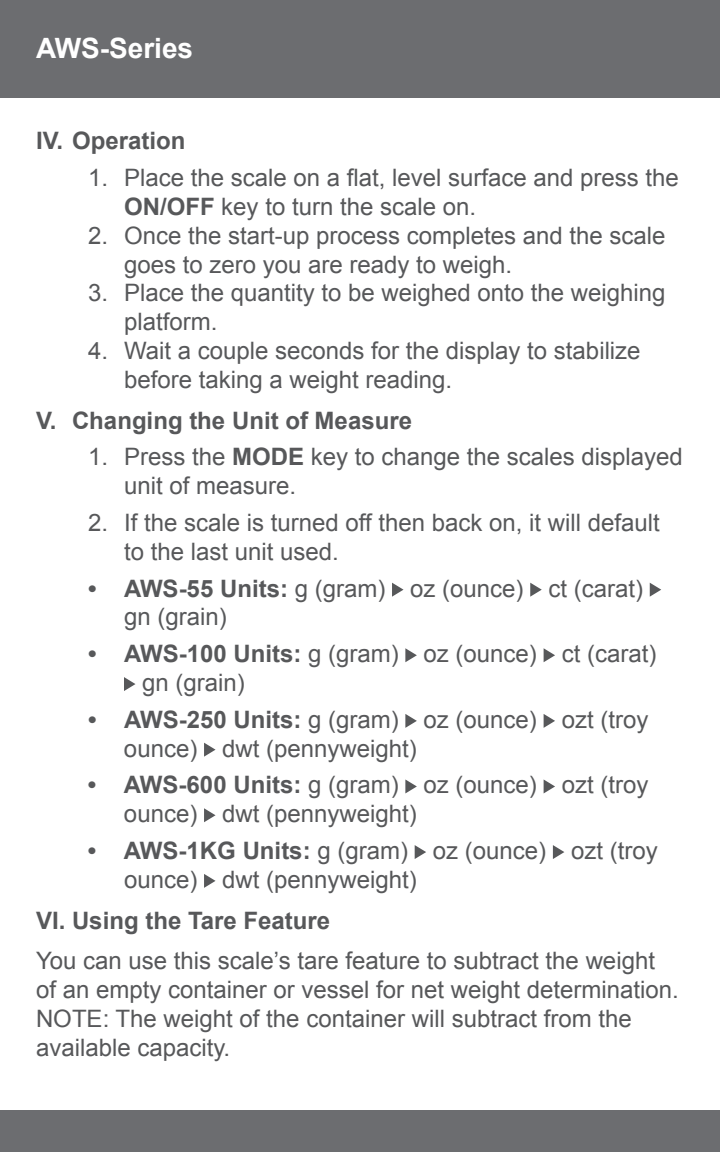
<style>
.page{position:relative;width:720px;height:1152px;background:#fff}
.page>*{position:absolute;margin:0;border:0;box-sizing:border-box;transform-origin:0 0}
.t1{font:700 28px "Arial";color:#fff}
.Instruction_List{font:24px/28.8px "Arial";color:#57585a}
.Plain{font:24px/28.8px "Arial";color:#57585a}
.Instruction_Header{font:700 24px "Arial";color:#57585a}
.s1{font-weight:700}
</style>
<div class="page">
<div style="left:0;top:1111px;width:720px;height:41px;background:#6c6d70"></div>
<div style="left:0;top:0;width:720px;height:97px;background:#6c6d70"></div>
<svg style="left:392px;top:583px;width:12px;height:14px"></svg>
<svg style="left:530px;top:583px;width:12px;height:14px"></svg>
<svg style="left:650px;top:583px;width:11px;height:14px"></svg>
<svg style="left:405px;top:648px;width:12px;height:14px"></svg>
<svg style="left:544px;top:648px;width:11px;height:14px"></svg>
<svg style="left:124px;top:677px;width:12px;height:14px"></svg>
<svg style="left:405px;top:714px;width:12px;height:14px"></svg>
<svg style="left:544px;top:714px;width:11px;height:14px"></svg>
<svg style="left:204px;top:743px;width:12px;height:14px"></svg>
<svg style="left:405px;top:779px;width:12px;height:14px"></svg>
<svg style="left:544px;top:779px;width:11px;height:14px"></svg>
<svg style="left:204px;top:808px;width:12px;height:14px"></svg>
<svg style="left:415px;top:845px;width:11px;height:14px"></svg>
<svg style="left:553px;top:845px;width:11px;height:14px"></svg>
<svg style="left:204px;top:874px;width:12px;height:14px"></svg>
<p class="t1" style="left:36px;top:29px;width:159px">AWS-Series</p>
<p class="Instruction_Header" style="left:36px;top:125px;width:151px">IV. Operation</p>
<p class="Instruction_List" style="left:124px;top:164px;width:556px;text-indent:-36px">1. Place the scale on a flat, level surface and press the<br><span class="s1">ON/OFF</span> key to turn the scale on.</p>
<p class="Instruction_List" style="left:124px;top:221px;width:543px;text-indent:-36px">2. Once the start-up process completes and the scale goes to zero you are ready to weigh.</p>
<p class="Instruction_List" style="left:124px;top:279px;width:543px;text-indent:-36px">3. Place the quantity to be weighed onto the weighing platform.</p>
<p class="Instruction_List" style="left:124px;top:337px;width:518px;text-indent:-36px">4. Wait a couple seconds for the display to stabilize before taking a weight reading.</p>
<p class="Instruction_Header" style="left:36px;top:404px;width:378px">V. Changing the Unit of Measure</p>
<p class="Instruction_List" style="left:124px;top:443px;width:560px;text-indent:-36px">1. Press the <span class="s1">MODE</span> key to change the scales displayed unit of measure.</p>
<p class="Instruction_List" style="left:124px;top:509px;width:537px;text-indent:-36px">2. If the scale is turned off then back on, it will default to the last unit used.</p>
<p class="Instruction_List" style="left:124px;top:574px;width:521px;text-indent:-36px"><span class="s1">• AWS-55 Units:</span> g (gram) oz (ounce) ct (carat) gn (grain)</p>
<p class="Instruction_List" style="left:142px;top:640px;width:516px;text-indent:-54px"><span class="s1">• AWS-100 Units:</span> g (gram) oz (ounce) ct (carat) gn (grain)</p>
<p class="Instruction_List" style="left:124px;top:705px;width:526px;text-indent:-36px"><span class="s1">• AWS-250 Units:</span> g (gram) oz (ounce) ozt (troy ounce) dwt (pennyweight)</p>
<p class="Instruction_List" style="left:124px;top:771px;width:526px;text-indent:-36px"><span class="s1">• AWS-600 Units:</span> g (gram) oz (ounce) ozt (troy ounce) dwt (pennyweight)</p>
<p class="Instruction_List" style="left:124px;top:837px;width:535px;text-indent:-36px"><span class="s1">• AWS-1KG Units:</span> g (gram) oz (ounce) ozt (troy ounce) dwt (pennyweight)</p>
<p class="Instruction_Header" style="left:36px;top:904px;width:296px">VI. Using the Tare Feature</p>
<p class="Plain" style="left:36px;top:947px;width:644px">You can use this scale’s tare feature to subtract the weight of an empty container or vessel for net weight determination.<br>NOTE: The weight of the container will subtract from the available capacity.</p>
</div>
